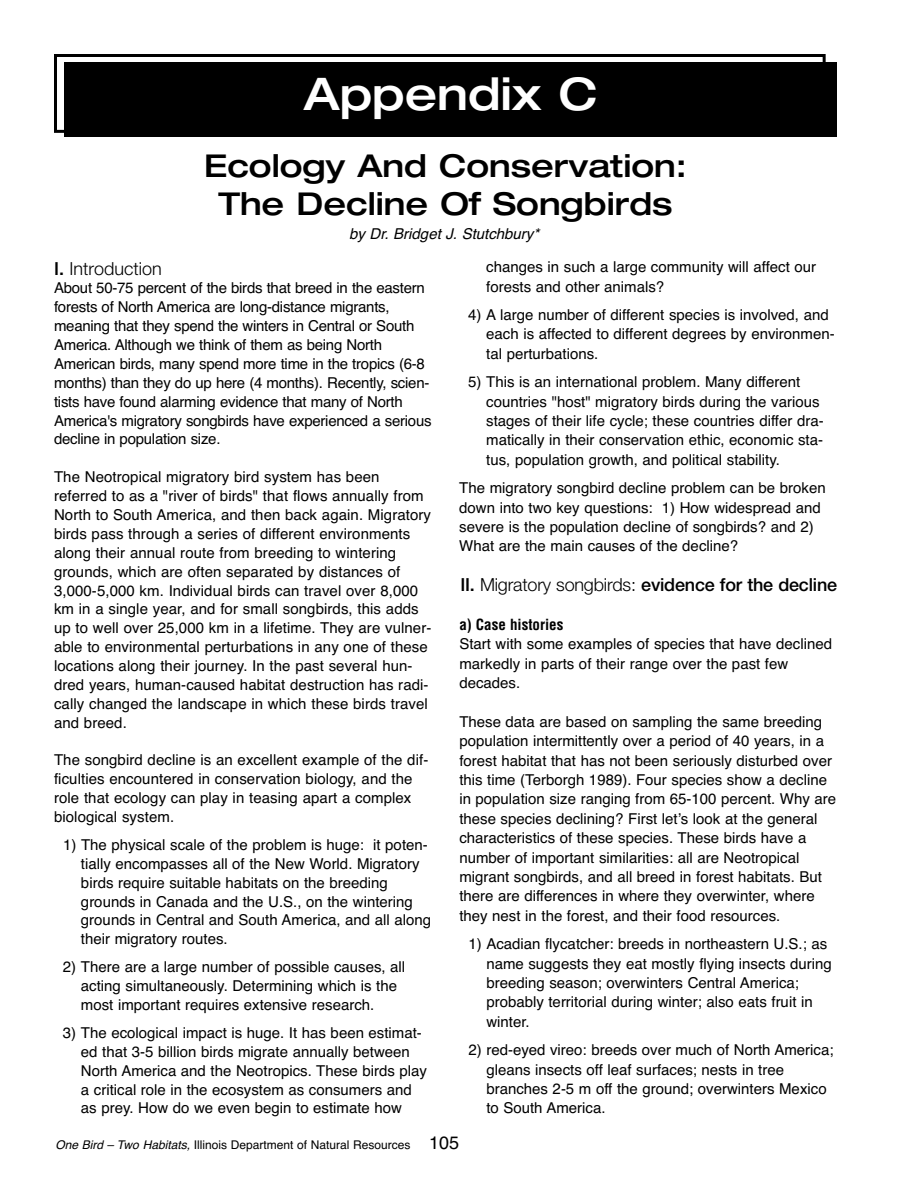
<style>
.page{position:relative;width:918px;height:1188px;background:#fff}
.page>*{position:absolute;margin:0;border:0;box-sizing:border-box;transform-origin:0 0}
.t1{font:500 expanded 45px "Helvetica Neue LT Std";color:#fff}
.t2{font:500 expanded 31.5px/37.8px "Helvetica Neue LT Std";color:#000;text-align:center}
.t3{font:500 18px "Helvetica Neue LT Std";letter-spacing:-.01em;color:#000}
.t4{font:300 18px "Helvetica Neue LT Std";color:#000}
.t5{font:15px/18.9px "Helvetica";color:#000}
.t6{font:italic 15px "Helvetica";color:#000}
.t7{font:700 condensed 15px "Helvetica";color:#000}
.t8{font:12px "Helvetica";color:#000}
.s1{font-weight:500}
.s2{font-weight:300}
.s3{font-style:italic}
.s4{font-size:18px}
</style>
<div class="page">
<div style="left:57px;top:57px;width:766px;height:73px;background:linear-gradient(to right,#fff,#fff)"></div>
<div style="left:54px;top:54px;width:772px;height:79px;border:3px solid #000"></div>
<div style="left:65px;top:63px;width:772px;height:74px;background:#000"></div>
<h1 class="t1" style="left:304px;top:77px;width:295px">Appendix C</h1>
<h2 class="t2" style="left:204px;top:150px;width:484px">Ecology And Conservation:<br>The Decline Of Songbirds</h2>
<p class="t6" style="left:349px;top:225px;width:192px">by Dr. Bridget J. Stutchbury*</p>
<p class="t4" style="left:54px;top:262px;width:109px"><span class="s1">I.</span> Introduction</p>
<p class="t5" style="left:54px;top:279px;width:379px">About 50-75 percent of the birds that breed in the eastern forests of North America are long-distance migrants, meaning that they spend the winters in Central or South America. Although we think of them as being North American birds, many spend more time in the tropics (6-8 months) than they do up here (4 months). Recently, scien&shy;tists have found alarming evidence that many of North America's migratory songbirds have experienced a serious decline in population size.</p>
<p class="t5" style="left:54px;top:468px;width:379px">The Neotropical migratory bird system has been referred to as a "river of birds" that flows annually from North to South America, and then back again. Migratory birds pass through a series of different environments along their annual route from breeding to wintering grounds, which are often separated by distances of 3,000-5,000 km. Individual birds can travel over 8,000 km in a single year, and for small songbirds, this adds up to well over 25,000 km in a lifetime. They are vulner&shy;able to environmental perturbations in any one of these locations along their journey. In the past several hun&shy;dred years, human-caused habitat destruction has radi&shy;cally changed the landscape in which these birds travel and breed.</p>
<p class="t5" style="left:54px;top:751px;width:376px">The songbird decline is an excellent example of the dif&shy;ficulties encountered in conservation biology, and the role that ecology can play in teasing apart a complex biological system.</p>
<p class="t5" style="left:81px;top:835px;width:352px;text-indent:-18px">1) The physical scale of the problem is huge: it poten&shy;tially encompasses all of the New World. Migratory birds require suitable habitats on the breeding grounds in Canada and the U.S., on the wintering grounds in Central and South America, and all along their migratory routes.</p>
<p class="t5" style="left:81px;top:958px;width:326px;text-indent:-18px">2) There are a large number of possible causes, all acting simultaneously. Determining which is the most important requires extensive research.</p>
<p class="t5" style="left:81px;top:1023px;width:348px;text-indent:-18px">3) The ecological impact is huge. It has been estimat&shy;ed that 3-5 billion birds migrate annually between North America and the Neotropics. These birds play a critical role in the ecosystem as consumers and as prey. How do we even begin to estimate how</p>
<p class="t5" style="left:486px;top:257px;width:331px;line-height:19.4px">changes in such a large community will affect our forests and other animals?</p>
<p class="t5" style="left:486px;top:305px;width:350px;line-height:19.4px;text-indent:-18px">4) A large number of different species is involved, and each is affected to different degrees by environmen&shy;tal perturbations.</p>
<p class="t5" style="left:486px;top:372px;width:339px;line-height:19.4px;text-indent:-18px">5) This is an international problem. Many different countries "host" migratory birds during the various stages of their life cycle; these countries differ dra&shy;matically in their conservation ethic, economic sta&shy;tus, population growth, and political stability.</p>
<p class="t5" style="left:459px;top:478px;width:368px;line-height:19.4px">The migratory songbird decline problem can be broken down into two key questions: 1) How widespread and severe is the population decline of songbirds? and 2)<br>What are the main causes of the decline?</p>
<p class="t3" style="left:460px;top:578px;width:378px">II. <span class="s2">Migratory songbirds:</span> evidence for the decline</p>
<p class="t7" style="left:459px;top:616px;width:106px">a) Case histories</p>
<p class="t5" style="left:459px;top:634px;width:374px;line-height:19.4px">Start with some examples of species that have declined markedly in parts of their range over the past few decades.</p>
<p class="t5" style="left:459px;top:712px;width:378px;line-height:19.4px">These data are based on sampling the same breeding population intermittently over a period of 40 years, in a forest habitat that has not been seriously disturbed over this time (Terborgh 1989). Four species show a decline in population size ranging from 65-100 percent. Why are these species declining? First let’s look at the general characteristics of these species. These birds have a number of important similarities: all are Neotropical migrant songbirds, and all breed in forest habitats. But there are differences in where they overwinter, where they nest in the forest, and their food resources.</p>
<p class="t5" style="left:486px;top:934px;width:347px;line-height:19.4px;text-indent:-18px">1) Acadian flycatcher: breeds in northeastern U.S.; as name suggests they eat mostly flying insects during breeding season; overwinters Central America; probably territorial during winter; also eats fruit in winter.</p>
<p class="t5" style="left:486px;top:1040px;width:349px;line-height:19.4px;text-indent:-18px">2) red-eyed vireo: breeds over much of North America; gleans insects off leaf surfaces; nests in tree branches 2-5 m off the ground; overwinters Mexico to South America.</p>
<p class="t8" style="left:56px;top:1138px;width:405px"><span class="s3">One Bird – Two Habitats,</span> Illinois Department of Natural Resources <span class="s4">105</span></p>
</div>
